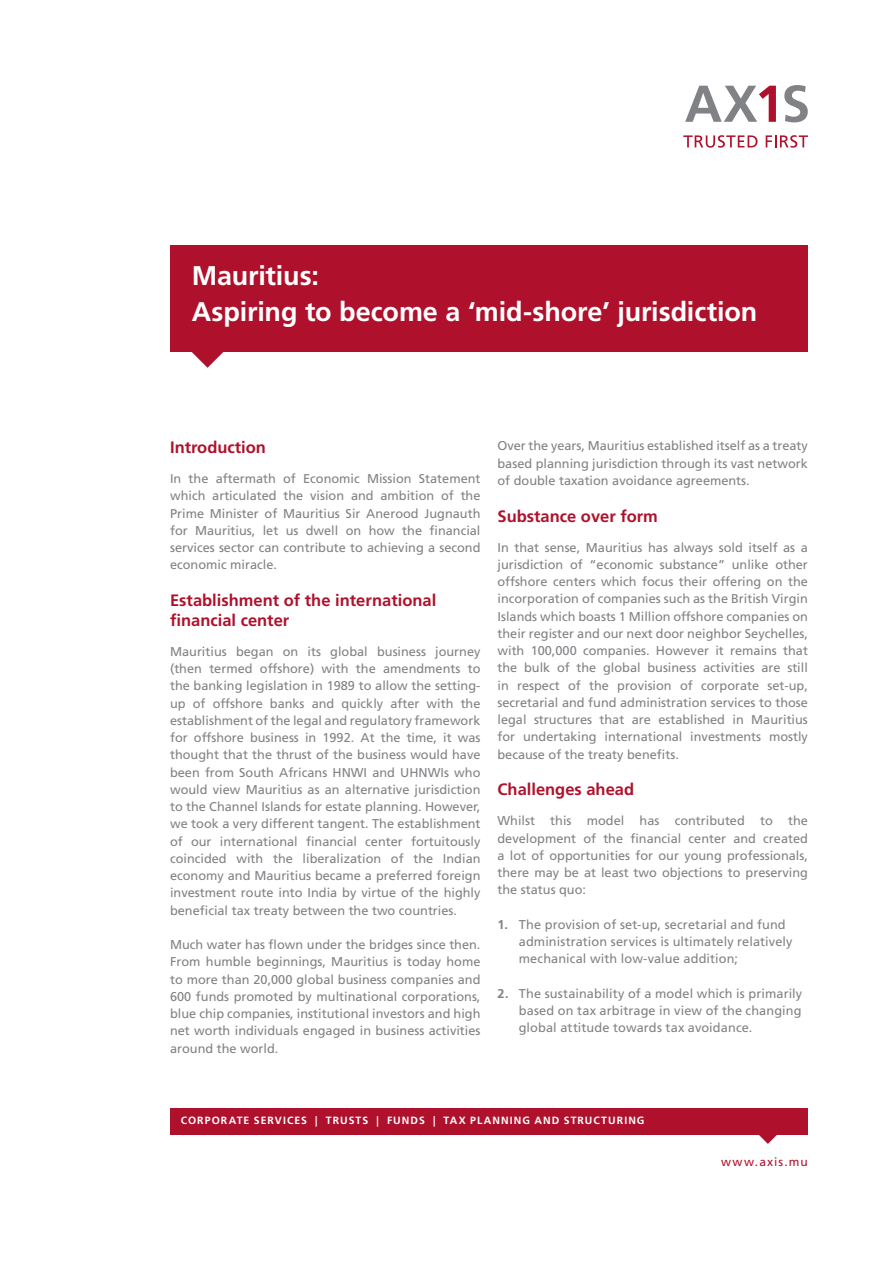
<style>
.page{position:relative;width:893px;height:1263px;background:#fff}
.page>*{position:absolute;margin:0;border:0;box-sizing:border-box;transform-origin:0 0}
.HEADING_copy{font:700 27px "Frutiger LT Std";letter-spacing:-.005em;color:#fff}
.SUB_HEADING{font:700 16.5px/19.5px "Frutiger LT Std";color:#af112c}
.BODY{font:12.75px/17.2px "Frutiger LT Std";color:#808285;text-align:justify}
.BULLETS{font:12.75px/17.2px "Frutiger LT Std";letter-spacing:.01em;color:#808285}
.t1{font:12px "Frutiger LT Std";letter-spacing:.095em;color:#af112c}
.t2{font:700 10.5px "Frutiger LT Std";letter-spacing:.1em;color:#fff}
.s1{font-weight:700}
</style>
<div class="page">
<div style="left:170px;top:1108px;width:638px;height:26px;background:#af112c"></div>
<svg style="left:758px;top:1134px;width:19px;height:10px"></svg>
<svg style="left:685px;top:86px;width:91px;height:36px"></svg>
<svg style="left:784px;top:85px;width:24px;height:37px"></svg>
<svg style="left:683px;top:135px;width:74px;height:13px"></svg>
<svg style="left:766px;top:135px;width:42px;height:13px"></svg>
<div style="left:170px;top:245px;width:638px;height:107px;background:#af112c"></div>
<svg style="left:192px;top:352px;width:31px;height:16px"></svg>
<p class="HEADING_copy" style="left:192px;top:260px;width:129px">Mauritius:</p>
<p class="HEADING_copy" style="left:192px;top:296px;width:567px">Aspiring to become a ‘mid-shore’ jurisdiction</p>
<p class="SUB_HEADING" style="left:170px;top:438px;width:97px">Introduction</p>
<p class="BODY" style="left:170px;top:470px;width:312px">In the aftermath of Economic Mission Statement which articulated the vision and ambition of the Prime Minister of Mauritius Sir Anerood Jugnauth for Mauritius, let us dwell on how the financial services sector can contribute to achieving a second economic miracle.</p>
<p class="SUB_HEADING" style="left:170px;top:591px;width:268px">Establishment of the international financial center</p>
<p class="BODY" style="left:170px;top:643px;width:312px">Mauritius began on its global business journey (then termed offshore) with the amendments to the banking legislation in 1989 to allow the setting&shy;up of offshore banks and quickly after with the establishment of the legal and regulatory framework for offshore business in 1992. At the time, it was thought that the thrust of the business would have been from South Africans HNWI and UHNWIs who would view Mauritius as an alternative jurisdiction to the Channel Islands for estate planning. However, we took a very different tangent. The establishment of our international financial center fortuitously coincided with the liberalization of the Indian economy and Mauritius became a preferred foreign investment route into India by virtue of the highly beneficial tax treaty between the two countries.</p>
<p class="BODY" style="left:170px;top:936px;width:312px">Much water has flown under the bridges since then.<br>From humble beginnings, Mauritius is today home to more than 20,000 global business companies and 600 funds promoted by multinational corporations, blue chip companies, institutional investors and high net worth individuals engaged in business activities around the world.</p>
<p class="BODY" style="left:497px;top:437px;width:312px">Over the years, Mauritius established itself as a treaty based planning jurisdiction through its vast network of double taxation avoidance agreements.</p>
<p class="SUB_HEADING" style="left:497px;top:506px;width:162px">Substance over form</p>
<p class="BODY" style="left:497px;top:539px;width:312px">In that sense, Mauritius has always sold itself as a jurisdiction of “economic substance” unlike other offshore centers which focus their offering on the incorporation of companies such as the British Virgin Islands which boasts 1 Million offshore companies on their register and our next door neighbor Seychelles, with 100,000 companies. However it remains that the bulk of the global business activities are still in respect of the provision of corporate set-up, secretarial and fund administration services to those legal structures that are established in Mauritius for undertaking international investments mostly because of the treaty benefits.</p>
<p class="SUB_HEADING" style="left:497px;top:780px;width:138px">Challenges ahead</p>
<p class="BODY" style="left:497px;top:812px;width:312px">Whilst this model has contributed to the development of the financial center and created a lot of opportunities for our young professionals, there may be at least two objections to preserving the status quo:</p>
<p class="BULLETS" style="left:519px;top:916px;width:275px;text-indent:-21px"><span class="s1">1.</span> The provision of set-up, secretarial and fund administration services is ultimately relatively mechanical with low-value addition;</p>
<p class="BULLETS" style="left:519px;top:985px;width:285px;text-align:justify;text-indent:-21px"><span class="s1">2.</span> The sustainability of a model which is primarily based on tax arbitrage in view of the changing global attitude towards tax avoidance.</p>
<p class="t2" style="left:181px;top:1114px;width:465px">CORPORATE SERVICES | TRUSTS | FUNDS | TAX PLANNING AND STRUCTURING</p>
<p class="t1" style="left:721px;top:1154px;width:88px">www.axis.mu</p>
</div>
